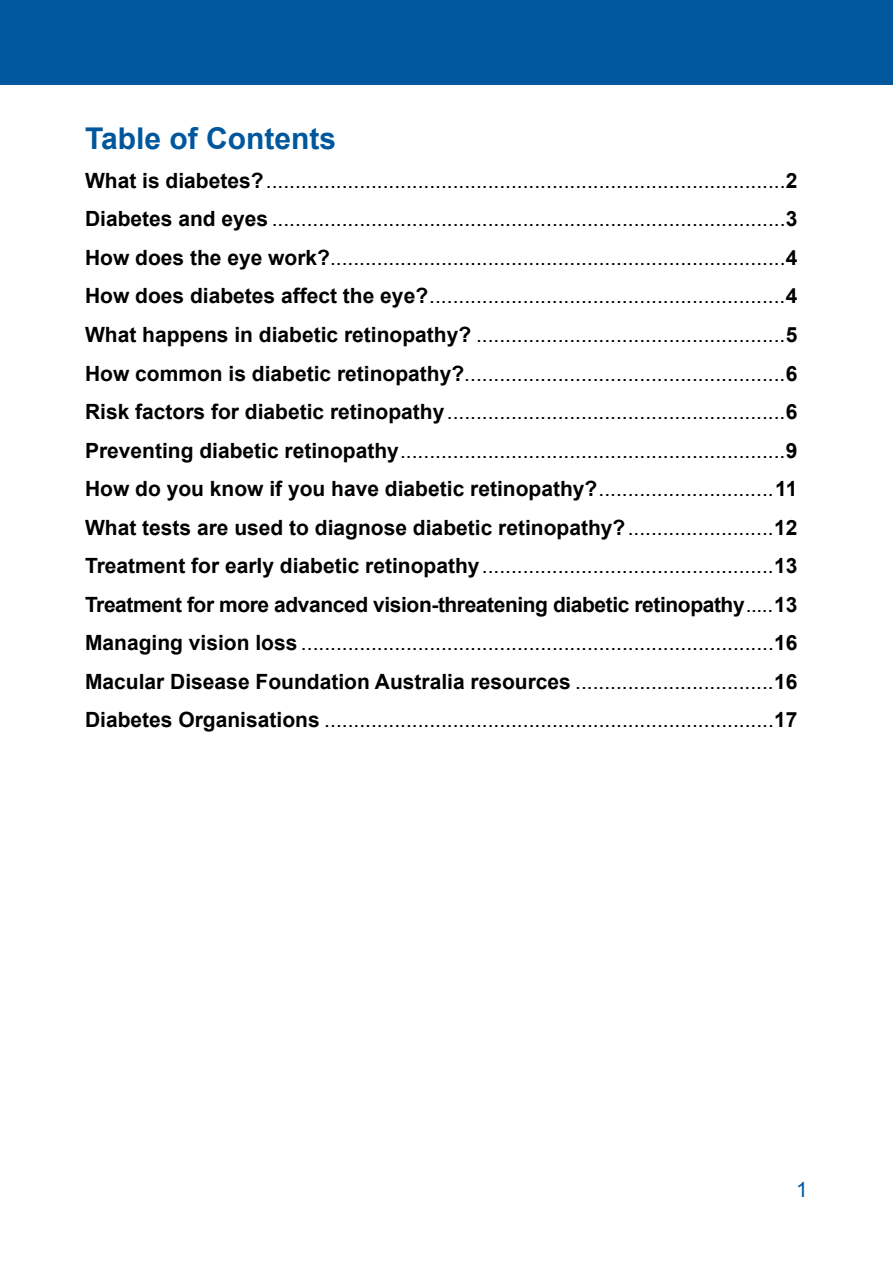
<style>
.page{position:relative;width:893px;height:1263px;background:#fff}
.page>*{position:absolute;margin:0;border:0;box-sizing:border-box;transform-origin:0 0}
.t1{font:700 30px "Arial";color:#00579d}
.t2{font:21px/38.5px "Arial";color:#000;text-align:justify}
.t3{font:21px "Arial";color:#00579d}
.s1{font-weight:700}
</style>
<div class="page">
<div style="left:0;top:0;width:893px;height:85px;background:#00579d"></div>
<h1 class="t1" style="left:85px;top:119px;width:253px">Table of Contents</h1>
<p class="t2" style="left:85px;top:161px;width:714px"><span class="s1">What is diabetes?</span>.........................................................................................<span class="s1">2<br>Diabetes and eyes</span> ........................................................................................<span class="s1">3<br>How does the eye work?</span>..............................................................................<span class="s1">4<br>How does diabetes affect the eye?</span>.............................................................<span class="s1">4<br>What happens in diabetic retinopathy?</span> .....................................................<span class="s1">5<br>How common is diabetic retinopathy?</span>.......................................................<span class="s1">6<br>Risk factors for diabetic retinopathy</span>..........................................................<span class="s1">6<br>Preventing diabetic retinopathy</span>..................................................................<span class="s1">9<br>How do you know if you have diabetic retinopathy?</span>..............................<span class="s1">11<br>What tests are used to diagnose diabetic retinopathy?</span>.........................<span class="s1">12<br>Treatment for early diabetic retinopathy</span>..................................................<span class="s1">13<br>Treatment for more advanced vision-threatening diabetic retinopathy</span>.....<span class="s1">13<br>Managing vision loss</span> .................................................................................<span class="s1">16<br>Macular Disease Foundation Australia resources</span> ..................................<span class="s1">16<br>Diabetes Organisations</span> .............................................................................<span class="s1">17</span></p>
<p class="t3" style="left:796px;top:1176px;width:13px">1</p>
</div>
